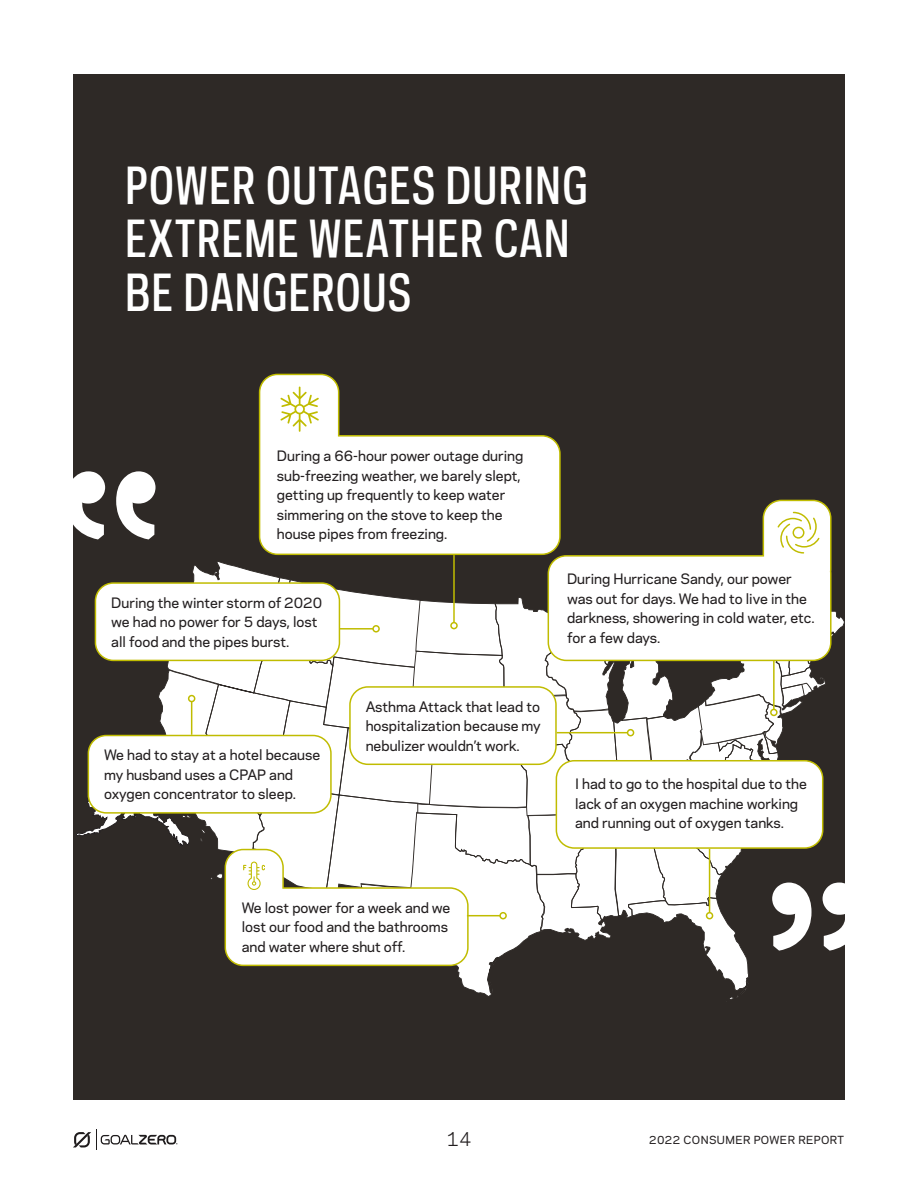
<style>
.page{position:relative;width:918px;height:1188px;background:#fff}
.page>*{position:absolute;margin:0;border:0;box-sizing:border-box;transform-origin:0 0}
.t1{font:500 48px/53.4px "Galaxie Polaris Condensed";letter-spacing:.02em;color:#fff}
.t2{font:18px "Galaxie Polaris";color:#231f20}
.t3{font:500 13.5px/19.5px "Galaxie Polaris";color:#231f20}
.t4{font:500 10.5px "Galaxie Polaris";letter-spacing:.04em;color:#231f20}
</style>
<div class="page">
<svg style="left:73px;top:1130px;width:105px;height:20px"></svg>
<div style="left:73px;top:74px;width:772px;height:1026px;background:#2e2926"></div>
<svg style="left:553px;top:499px;width:279px;height:62px"></svg>
<svg style="left:258px;top:373px;width:303px;height:183px"></svg>
<hr style="left:453px;top:555px;width:2px;height:68px;background:#c0bc00">
<svg style="left:73px;top:471px;width:83px;height:68px"></svg>
<svg style="left:280px;top:387px;width:39px;height:45px;background:#f0efc6"></svg>
<svg style="left:777px;top:512px;width:43px;height:42px;background:#f4f4d5"></svg>
<svg style="left:77px;top:561px;width:768px;height:439px"></svg>
<h1 class="t1" style="left:125px;top:158px;width:464px">POWER OUTAGES DURING<br>EXTREME WEATHER CAN<br>BE DANGEROUS</h1>
<p class="t3" style="left:277px;top:446px;width:248px">During a 66-hour power outage during sub-freezing weather, we barely slept, getting up frequently to keep water simmering on the stove to keep the house pipes from freezing.</p>
<p class="t3" style="left:111px;top:592px;width:212px">During the winter storm of 2020 we had no power for 5 days, lost all food and the pipes burst.</p>
<p class="t3" style="left:104px;top:744px;width:218px">We had to stay at a hotel because my husband uses a CPAP and oxygen concentrator to sleep.</p>
<p class="t3" style="left:366px;top:696px;width:177px;text-align:justify">Asthma Attack that lead to hospitalization because my nebulizer wouldn’t work.</p>
<p class="t3" style="left:567px;top:569px;width:249px">During Hurricane Sandy, our power was out for days. We had to live in the darkness, showering in cold water, etc. for a few days.</p>
<p class="t3" style="left:575px;top:773px;width:233px">I had to go to the hospital due to the lack of an oxygen machine working and running out of oxygen tanks.</p>
<p class="t3" style="left:242px;top:897px;width:210px">We lost power for a week and we lost our food and the bathrooms and water where shut off.</p>
<h2 class="t2" style="left:446px;top:1126px;width:27px">14</h2>
<p class="t4" style="left:649px;top:1132px;width:196px">2022 CONSUMER POWER REPORT</p>
</div>
